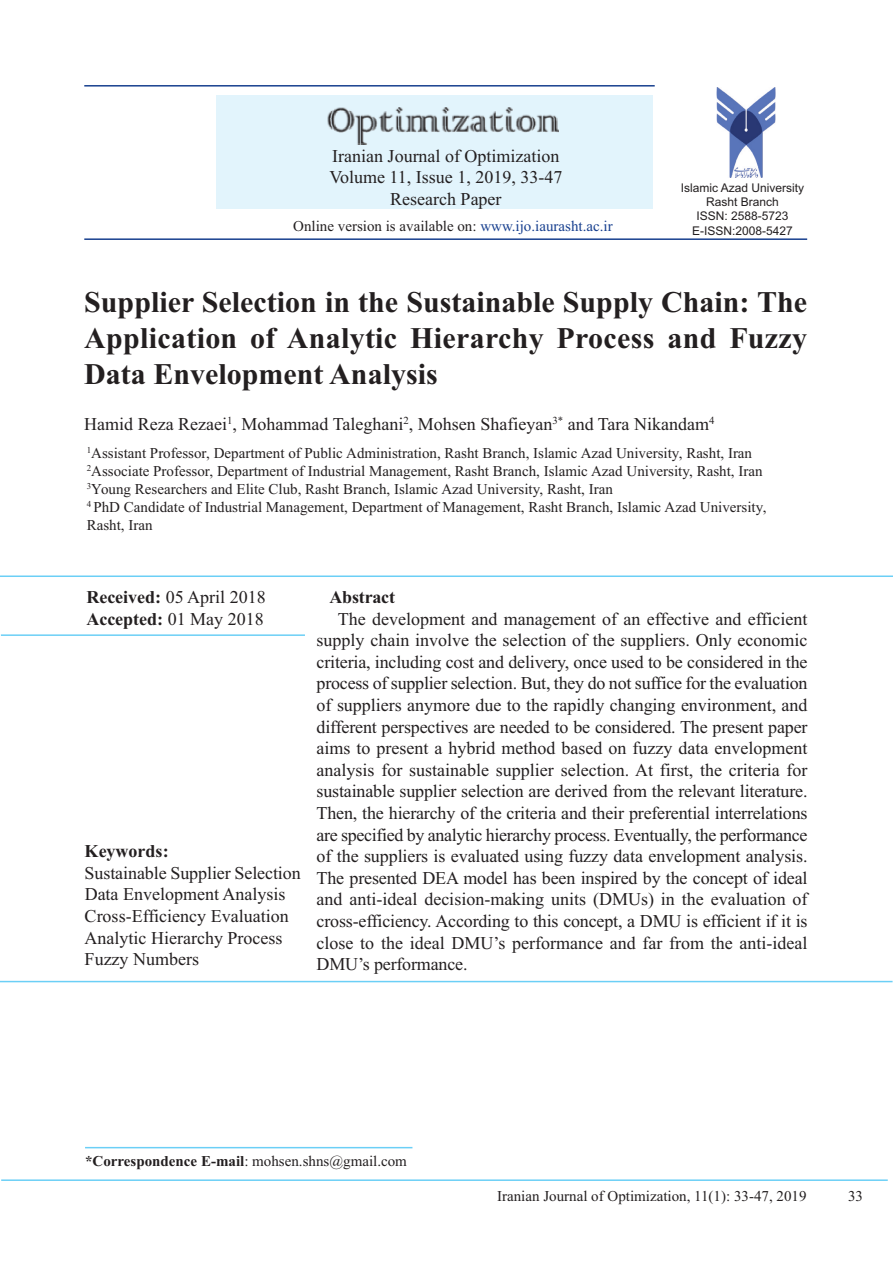
<style>
.page{position:relative;width:893px;height:1263px;background:#fff}
.page>*{position:absolute;margin:0;border:0;box-sizing:border-box;transform-origin:0 0}
.t1{font:700 30px/36px "Times New Roman";color:#231f20;text-align:justify}
.t2{font:18px/21.6px "Times New Roman";color:#231f20}
.t3{font:700 18px "Times New Roman";letter-spacing:-.005em;color:#231f20}
.t4{font:15px/18px "Times New Roman";color:#231f20}
.t5{font:12px/14.4px "Arial";color:#231f20;text-align:center}
.s1{color:#18408f}
.s2{font-weight:700}
</style>
<div class="page">
<hr style="left:1px;top:1179px;width:887px;height:2px;background:#6bcff6">
<hr style="left:85px;top:1147px;width:327px;height:1px;background:#6bcff6">
<hr style="left:0;top:575px;width:893px;height:2px;background:#6bcff6">
<hr style="left:0;top:981px;width:893px;height:1px;background:#6bcff6">
<hr style="left:1px;top:634px;width:304px;height:2px;background:#6bcff6">
<div style="left:216px;top:96px;width:436px;height:113px;background:#e2f4fc"></div>
<img style="left:716px;top:88px;width:59px;height:89px">
<img style="left:328px;top:107px;width:230px;height:37px">
<hr style="left:84px;top:85px;width:571px;height:2px;background:#18408f">
<hr style="left:84px;top:238px;width:723px;height:2px;background:#18408f">
<p class="t2" style="left:329px;top:145px;width:234px;text-align:center">Iranian Journal of Optimization<br>Volume 11, Issue 1, 2019, 33-47<br>Research Paper</p>
<p class="t5" style="left:681px;top:180px;width:125px">Islamic Azad University<br>Rasht Branch<br>ISSN: 2588-5723</p>
<p class="t4" style="left:293px;top:217px;width:321px">Online version is available on: <span class="s1">www.ijo.iaurasht.ac.ir</span></p>
<p class="t5" style="left:692px;top:223px;width:102px">E-ISSN:2008-5427</p>
<h1 class="t1" style="left:84px;top:284px;width:724px">Supplier Selection in the Sustainable Supply Chain: The Application of Analytic Hierarchy Process and Fuzzy Data Envelopment Analysis</h1>
<p class="t2" style="left:84px;top:413px;width:632px">Hamid Reza Rezaei<sup>1</sup>, Mohammad Taleghani<sup>2</sup>, Mohsen Shafieyan<sup>3*</sup> and Tara Nikandam<sup>4</sup></p>
<p class="t4" style="left:87px;top:444px;width:681px"><sup>1</sup>Assistant Professor, Department of Public Administration, Rasht Branch, Islamic Azad University, Rasht, Iran <sup>2</sup>Associate Professor, Department of Industrial Management, Rasht Branch, Islamic Azad University, Rasht, Iran <sup>3</sup>Young Researchers and Elite Club, Rasht Branch, Islamic Azad University, Rasht, Iran<br><sup>4</sup> PhD Candidate of Industrial Management, Department of Management, Rasht Branch, Islamic Azad University, Rasht, Iran</p>
<p class="t2" style="left:86px;top:586px;width:181px"><span class="s2">Received:</span> 05 April 2018<br><span class="s2">Accepted:</span> 01 May 2018</p>
<p class="t3" style="left:85px;top:840px;width:85px">Keywords:</p>
<p class="t2" style="left:85px;top:862px;width:218px">Sustainable Supplier Selection<br>Data Envelopment Analysis<br>Cross-Efficiency Evaluation<br>Analytic Hierarchy Process<br>Fuzzy Numbers</p>
<p class="t3" style="left:329px;top:586px;width:67px">Abstract</p>
<p class="t2" style="left:317px;top:607px;width:492px;text-align:justify;text-indent:21px">The development and management of an effective and efficient supply chain involve the selection of the suppliers. Only economic criteria, including cost and delivery, once used to be considered in the process of supplier selection. But, they do not suffice for the evaluation of suppliers anymore due to the rapidly changing environment, and different perspectives are needed to be considered. The present paper aims to present a hybrid method based on fuzzy data envelopment analysis for sustainable supplier selection. At first, the criteria for sustainable supplier selection are derived from the relevant literature.<br>Then, the hierarchy of the criteria and their preferential interrelations are specified by analytic hierarchy process. Eventually, the performance of the suppliers is evaluated using fuzzy data envelopment analysis.<br>The presented DEA model has been inspired by the concept of ideal and anti-ideal decision-making units (DMUs) in the evaluation of cross-efficiency. According to this concept, a DMU is efficient if it is close to the ideal DMU’s performance and far from the anti-ideal DMU’s performance.</p>
<p class="t4" style="left:85px;top:1152px;width:323px"><span class="s2">*Correspondence E-mail</span>: mohsen.shns@gmail.com</p>
<p class="t4" style="left:497px;top:1187px;width:311px">Iranian Journal of Optimization, 11(1): 33-47, 2019</p>
<p class="t4" style="left:848px;top:1187px;width:16px">33</p>
</div>
